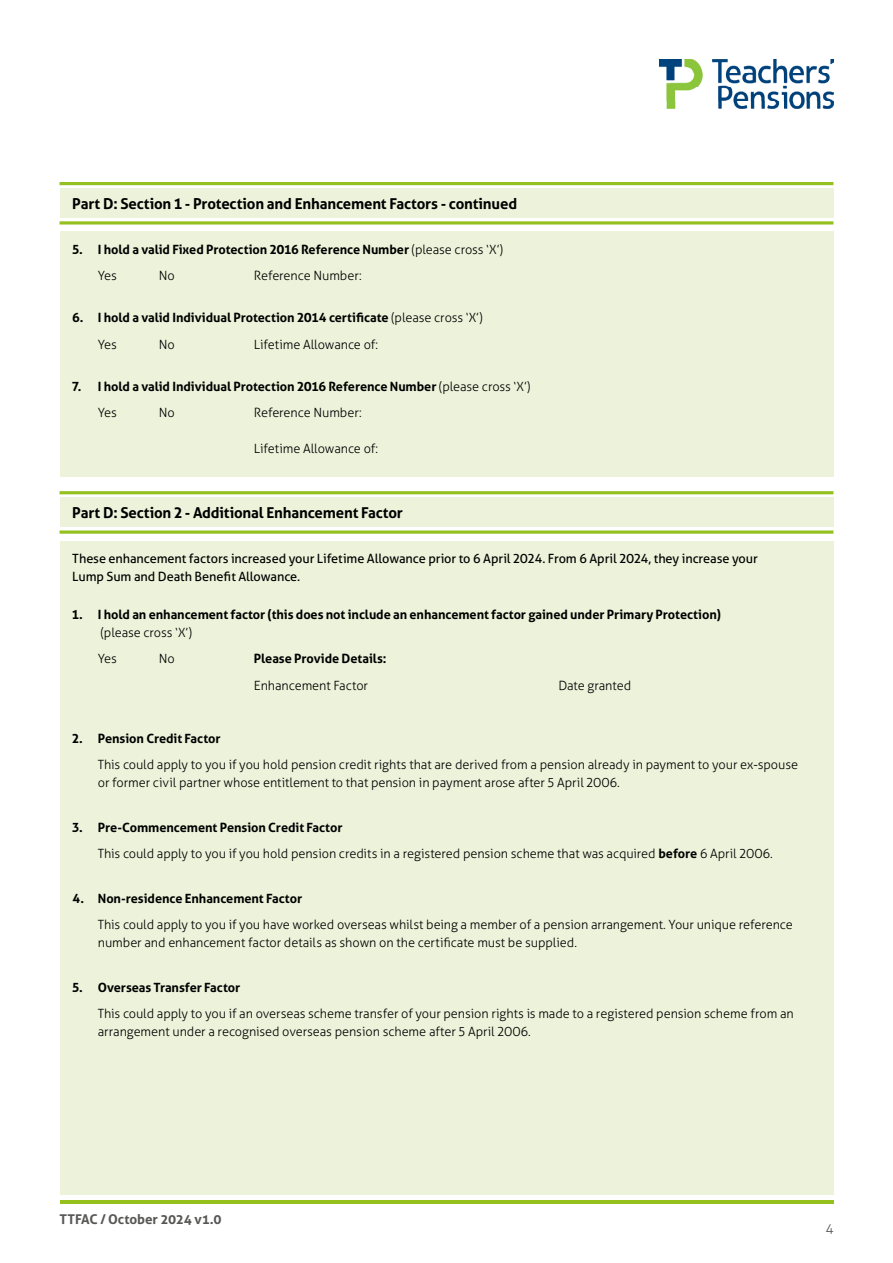
<style>
.page{position:relative;width:893px;height:1263px;background:#fff}
.page>*{position:absolute;margin:0;border:0;box-sizing:border-box;transform-origin:0 0}
.t1{font:700 15px "Aller";letter-spacing:-.01em;color:#000}
.t2{font:700 13.5px "Aller";letter-spacing:-.01em;color:#575756}
.t3{font:300 13.5px "Aller";color:#575756}
.t4{font:300 12.75px/18px "Aller";letter-spacing:-.005em;color:#000}
.t5{font:700 12.75px/26.5px "Aller";letter-spacing:-.005em;color:#000}
.t6{font:12.75px/18px "Aller";letter-spacing:-.01em;color:#000}
.s1{font-weight:300}
.s2{font-weight:700}
</style>
<div class="page">
<hr style="left:60px;top:1200px;width:773px;height:3px;background:#95c11f">
<img style="left:660px;top:59px;width:173px;height:50px">
<div style="left:60px;top:188px;width:773px;height:30px;background:#ecf3da"></div>
<hr style="left:60px;top:182px;width:773px;height:3px;background:#95c11f">
<svg style="left:60px;top:221px;width:773px;height:4px;background:#aacd4c"></svg>
<div style="left:60px;top:497px;width:773px;height:30px;background:#ecf3da"></div>
<hr style="left:60px;top:491px;width:773px;height:3px;background:#95c11f">
<svg style="left:60px;top:530px;width:773px;height:4px;background:#aacd4b"></svg>
<div style="left:60px;top:232px;width:773px;height:245px;background:#ecf3da"></div>
<div style="left:60px;top:541px;width:773px;height:55px;background:#ecf3da"></div>
<div style="left:60px;top:596px;width:773px;height:599px;background:#ecf3da"></div>
<p class="t1" style="left:72px;top:194px;width:446px">Part D: Section 1 - Protection and Enhancement Factors - continued</p>
<p class="t5" style="left:98px;top:236px;width:407px;text-indent:-26px">5. I hold a valid Fixed Protection 2016 Reference Number <span class="s1">(please cross ‘X’)<br>Yes</span></p>
<p class="t4" style="left:159px;top:267px;width:18px">No</p>
<p class="t4" style="left:254px;top:267px;width:109px">Reference Number:</p>
<p class="t5" style="left:98px;top:305px;width:386px;text-indent:-26px">6. I hold a valid Individual Protection 2014 certificate <span class="s1">(please cross ‘X’)<br>Yes</span></p>
<p class="t4" style="left:159px;top:335px;width:18px">No</p>
<p class="t4" style="left:254px;top:335px;width:126px">Lifetime Allowance of:</p>
<p class="t5" style="left:98px;top:373px;width:434px;text-indent:-26px">7. I hold a valid Individual Protection 2016 Reference Number <span class="s1">(please cross ‘X’)<br>Yes</span></p>
<p class="t4" style="left:159px;top:404px;width:18px">No</p>
<p class="t4" style="left:254px;top:404px;width:109px">Reference Number:</p>
<p class="t4" style="left:254px;top:440px;width:126px">Lifetime Allowance of:</p>
<p class="t1" style="left:72px;top:503px;width:332px">Part D: Section 2 - Additional Enhancement Factor</p>
<p class="t6" style="left:72px;top:549px;width:687px">These enhancement factors increased your Lifetime Allowance prior to 6 April 2024. From 6 April 2024, they increase your<br>Lump Sum and Death Benefit Allowance.</p>
<p class="t5" style="left:72px;top:601px;width:650px">1. I hold an enhancement factor (this does not include an enhancement factor gained under Primary Protection)</p>
<p class="t4" style="left:98px;top:619px;width:96px;line-height:26.5px">(please cross ‘X’)<br>Yes</p>
<p class="t4" style="left:159px;top:650px;width:18px">No</p>
<p class="t5" style="left:254px;top:645px;width:134px">Please Provide Details:</p>
<p class="t4" style="left:254px;top:676px;width:116px">Enhancement Factor</p>
<p class="t4" style="left:558px;top:676px;width:74px">Date granted</p>
<p class="t5" style="left:72px;top:725px;width:150px">2. Pension Credit Factor</p>
<p class="t4" style="left:98px;top:756px;width:702px">This could apply to you if you hold pension credit rights that are derived from a pension already in payment to your ex-spouse or former civil partner whose entitlement to that pension in payment arose after 5 April 2006.</p>
<p class="t4" style="left:98px;top:814px;width:676px;line-height:26.5px;text-indent:-26px"><span class="s2">3. Pre-Commencement Pension Credit Factor<br></span>This could apply to you if you hold pension credits in a registered pension scheme that was acquired <span class="s2">before</span> 6 April 2006.</p>
<p class="t5" style="left:72px;top:885px;width:231px">4. Non-residence Enhancement Factor</p>
<p class="t4" style="left:98px;top:916px;width:696px">This could apply to you if you have worked overseas whilst being a member of a pension arrangement. Your unique reference number and enhancement factor details as shown on the certificate must be supplied.</p>
<p class="t5" style="left:72px;top:974px;width:169px">5. Overseas Transfer Factor</p>
<p class="t4" style="left:98px;top:1005px;width:697px">This could apply to you if an overseas scheme transfer of your pension rights is made to a registered pension scheme from an arrangement under a recognised overseas pension scheme after 5 April 2006.</p>
<p class="t2" style="left:60px;top:1210px;width:164px">TTFAC / October 2024 v1.0</p>
<p class="t3" style="left:825px;top:1220px;width:10px">4</p>
</div>
